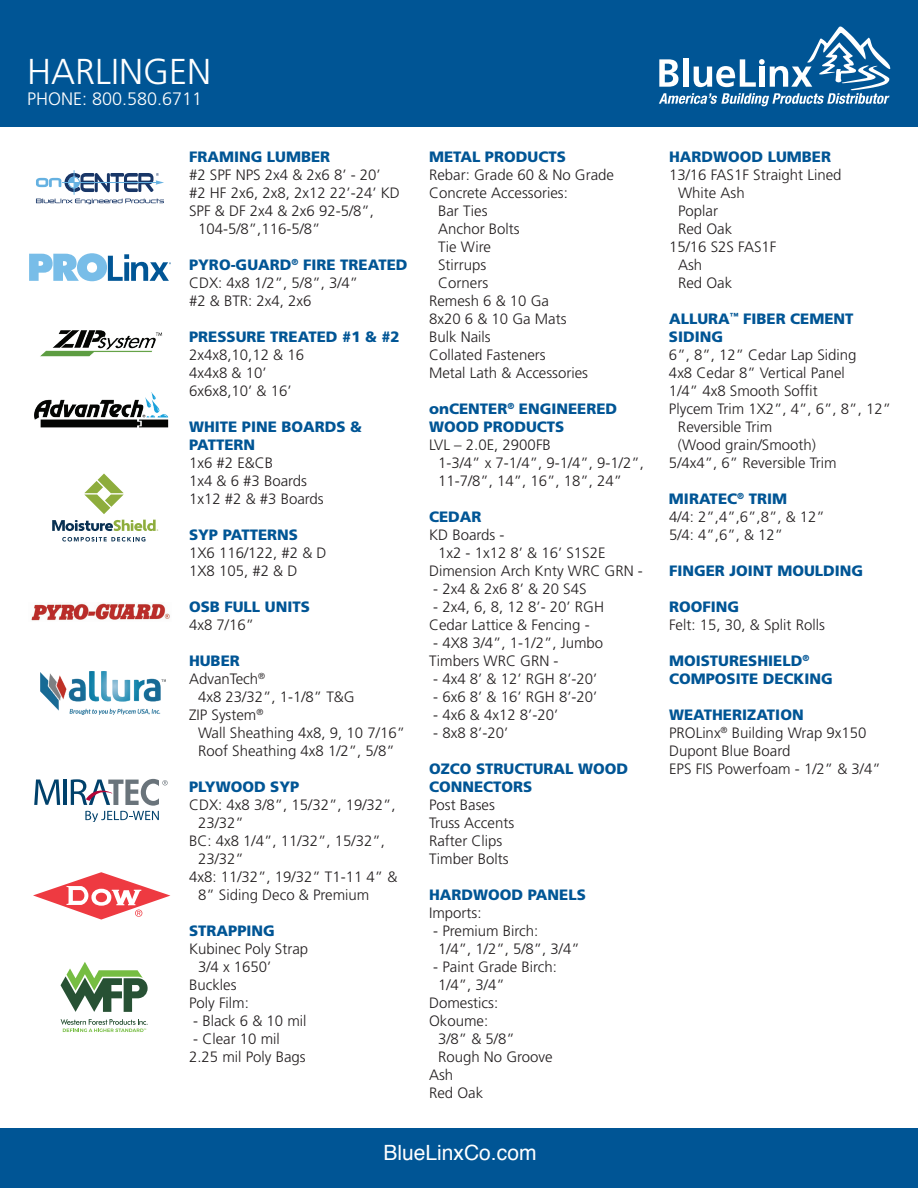
<style>
.page{position:relative;width:918px;height:1188px;background:#fff}
.page>*{position:absolute;margin:0;border:0;box-sizing:border-box;transform-origin:0 0}
.t1{font:300 36px "Frutiger LT Std";color:#fff}
.t2{font:21px "Helvetica";color:#fff}
.t3{font:300 18px "Frutiger LT Std";color:#fff}
.t4{font:300 15px/18px "Frutiger LT Std";color:#231f20}
.t5{font:900 15px/18px "Frutiger LT Std";color:#005595}
.s1{font-weight:900;color:#005595}
</style>
<div class="page">
<div style="left:0;top:0;width:918px;height:127px;background:#005595"></div>
<div style="left:0;top:1128px;width:918px;height:60px;background:#005595"></div>
<svg style="left:659px;top:27px;width:231px;height:79px"></svg>
<svg style="left:84px;top:474px;width:40px;height:40px"></svg>
<svg style="left:52px;top:520px;width:106px;height:11px"></svg>
<svg style="left:62px;top:537px;width:83px;height:5px"></svg>
<svg style="left:36px;top:170px;width:128px;height:34px"></svg>
<img style="left:31px;top:603px;width:139px;height:18px">
<img style="left:41px;top:672px;width:125px;height:42px">
<svg style="left:34px;top:780px;width:26px;height:25px"></svg>
<hr style="left:64px;top:780px;width:3px;height:25px;background:#00416b">
<svg style="left:71px;top:779px;width:97px;height:43px"></svg>
<svg style="left:33px;top:872px;width:137px;height:48px"></svg>
<svg style="left:29px;top:253px;width:142px;height:28px"></svg>
<img style="left:34px;top:392px;width:135px;height:36px">
<img style="left:40px;top:330px;width:123px;height:27px">
<svg style="left:61px;top:962px;width:87px;height:50px"></svg>
<svg style="left:61px;top:1019px;width:87px;height:13px"></svg>
<h1 class="t1" style="left:27px;top:51px;width:186px">HARLINGEN</h1>
<p class="t3" style="left:27px;top:89px;width:177px">PHONE: 800.580.6711</p>
<p class="t5" style="left:189px;top:148px;width:143px">FRAMING LUMBER</p>
<p class="t4" style="left:189px;top:166px;width:193px">#2 SPF NPS 2x4 &amp; 2x6 8’ - 20’</p>
<p class="t4" style="left:189px;top:184px;width:212px">#2 HF 2x6, 2x8, 2x12 22’-24’ KD</p>
<p class="t4" style="left:189px;top:202px;width:187px">SPF &amp; DF 2x4 &amp; 2x6 92-5/8”,</p>
<p class="t4" style="left:198px;top:220px;width:124px">104-5/8”,116-5/8”</p>
<p class="t4" style="left:189px;top:256px;width:220px"><span class="s1">PYRO-GUARD</span><sup>®</sup> <span class="s1">FIRE TREATED<br></span>CDX: 4x8 1/2”, 5/8”, 3/4”<br>#2 &amp; BTR: 2x4, 2x6</p>
<p class="t5" style="left:189px;top:328px;width:212px">PRESSURE TREATED #1 &amp; #2</p>
<p class="t4" style="left:189px;top:346px;width:117px">2x4x8,10,12 &amp; 16<br>4x4x8 &amp; 10’<br>6x6x8,10’ &amp; 16’</p>
<p class="t5" style="left:189px;top:418px;width:174px">WHITE PINE BOARDS &amp;<br>PATTERN</p>
<p class="t4" style="left:189px;top:454px;width:136px">1x6 #2 E&amp;CB<br>1x4 &amp; 6 #3 Boards<br>1x12 #2 &amp; #3 Boards</p>
<p class="t5" style="left:189px;top:526px;width:111px">SYP PATTERNS</p>
<p class="t4" style="left:189px;top:544px;width:139px">1X6 116/122, #2 &amp; D<br>1X8 105, #2 &amp; D</p>
<p class="t5" style="left:189px;top:598px;width:122px">OSB FULL UNITS</p>
<p class="t4" style="left:189px;top:616px;width:67px">4x8 7/16”</p>
<p class="t5" style="left:189px;top:652px;width:52px">HUBER</p>
<p class="t4" style="left:189px;top:670px;width:78px">AdvanTech<sup>®</sup></p>
<p class="t4" style="left:198px;top:688px;width:158px">4x8 23/32”, 1-1/8” T&amp;G</p>
<p class="t4" style="left:189px;top:706px;width:76px">ZIP System<sup>®</sup></p>
<p class="t4" style="left:198px;top:724px;width:209px">Wall Sheathing 4x8, 9, 10 7/16”</p>
<p class="t4" style="left:198px;top:742px;width:198px">Roof Sheathing 4x8 1/2”, 5/8”</p>
<p class="t5" style="left:189px;top:778px;width:112px">PLYWOOD SYP</p>
<p class="t4" style="left:189px;top:796px;width:208px">CDX: 4x8 3/8”, 15/32”, 19/32”,</p>
<p class="t4" style="left:198px;top:814px;width:47px">23/32”</p>
<p class="t4" style="left:189px;top:832px;width:197px">BC: 4x8 1/4”, 11/32”, 15/32”,</p>
<p class="t4" style="left:198px;top:850px;width:47px">23/32”</p>
<p class="t4" style="left:189px;top:868px;width:210px">4x8: 11/32”, 19/32” T1-11 4” &amp;</p>
<p class="t4" style="left:198px;top:886px;width:173px">8” Siding Deco &amp; Premium</p>
<p class="t5" style="left:189px;top:922px;width:87px">STRAPPING</p>
<p class="t4" style="left:189px;top:940px;width:121px">Kubinec Poly Strap</p>
<p class="t4" style="left:198px;top:958px;width:75px">3/4 x 1650’</p>
<p class="t4" style="left:189px;top:976px;width:49px">Buckles</p>
<p class="t4" style="left:189px;top:994px;width:61px">Poly Film:</p>
<p class="t4" style="left:193px;top:1012px;width:115px">- Black 6 &amp; 10 mil</p>
<p class="t4" style="left:189px;top:1030px;width:118px">- Clear 10 mil<br>2.25 mil Poly Bags</p>
<p class="t5" style="left:429px;top:148px;width:138px">METAL PRODUCTS</p>
<p class="t4" style="left:429px;top:166px;width:187px">Rebar: Grade 60 &amp; No Grade</p>
<p class="t4" style="left:429px;top:184px;width:140px">Concrete Accessories:</p>
<p class="t4" style="left:438px;top:202px;width:51px">Bar Ties</p>
<p class="t4" style="left:438px;top:220px;width:83px">Anchor Bolts</p>
<p class="t4" style="left:438px;top:238px;width:54px">Tie Wire</p>
<p class="t4" style="left:438px;top:256px;width:50px">Stirrups</p>
<p class="t4" style="left:438px;top:274px;width:52px">Corners</p>
<p class="t4" style="left:429px;top:292px;width:122px">Remesh 6 &amp; 10 Ga</p>
<p class="t4" style="left:429px;top:310px;width:139px">8x20 6 &amp; 10 Ga Mats</p>
<p class="t4" style="left:429px;top:328px;width:63px">Bulk Nails</p>
<p class="t4" style="left:429px;top:346px;width:118px">Collated Fasteners</p>
<p class="t4" style="left:429px;top:364px;width:161px">Metal Lath &amp; Accessories</p>
<p class="t5" style="left:429px;top:400px;width:190px">onCENTER<sup>®</sup> ENGINEERED<br>WOOD PRODUCTS</p>
<p class="t4" style="left:438px;top:436px;width:207px;text-indent:-9px">LVL – 2.0E, 2900FB<br>1-3/4” x 7-1/4”, 9-1/4”, 9-1/2”,<br>11-7/8”, 14”, 16”, 18”, 24”</p>
<p class="t5" style="left:429px;top:508px;width:54px">CEDAR</p>
<p class="t4" style="left:429px;top:526px;width:77px">KD Boards -</p>
<p class="t4" style="left:438px;top:544px;width:169px">1x2 - 1x12 8’ &amp; 16’ S1S2E</p>
<p class="t4" style="left:429px;top:562px;width:215px">Dimension Arch Knty WRC GRN -</p>
<p class="t4" style="left:433px;top:580px;width:155px">- 2x4 &amp; 2x6 8’ &amp; 20 S4S</p>
<p class="t4" style="left:429px;top:598px;width:177px">- 2x4, 6, 8, 12 8’- 20’ RGH<br>Cedar Lattice &amp; Fencing -</p>
<p class="t4" style="left:429px;top:634px;width:176px">- 4X8 3/4”, 1-1/2”, Jumbo<br>Timbers WRC GRN -</p>
<p class="t4" style="left:433px;top:670px;width:166px">- 4x4 8’ &amp; 12’ RGH 8’-20’</p>
<p class="t4" style="left:433px;top:688px;width:166px">- 6x6 8’ &amp; 16’ RGH 8’-20’</p>
<p class="t4" style="left:433px;top:706px;width:127px">- 4x6 &amp; 4x12 8’-20’</p>
<p class="t4" style="left:433px;top:724px;width:77px">- 8x8 8’-20’</p>
<p class="t5" style="left:429px;top:760px;width:201px">OZCO STRUCTURAL WOOD<br>CONNECTORS</p>
<p class="t4" style="left:429px;top:796px;width:87px">Post Bases<br>Truss Accents<br>Rafter Clips<br>Timber Bolts</p>
<p class="t5" style="left:429px;top:886px;width:158px">HARDWOOD PANELS</p>
<p class="t4" style="left:429px;top:904px;width:54px">Imports:</p>
<p class="t4" style="left:438px;top:922px;width:143px;text-indent:-5px">- Premium Birch:<br>1/4”, 1/2”, 5/8”, 3/4”</p>
<p class="t4" style="left:433px;top:958px;width:125px">- Paint Grade Birch:</p>
<p class="t4" style="left:438px;top:976px;width:68px">1/4”, 3/4”</p>
<p class="t4" style="left:429px;top:994px;width:71px">Domestics:</p>
<p class="t4" style="left:429px;top:1012px;width:61px">Okoume:</p>
<p class="t4" style="left:438px;top:1030px;width:78px">3/8” &amp; 5/8”</p>
<p class="t4" style="left:438px;top:1048px;width:116px">Rough No Groove</p>
<p class="t4" style="left:429px;top:1066px;width:26px">Ash</p>
<p class="t4" style="left:429px;top:1084px;width:56px">Red Oak</p>
<h2 class="t2" style="left:384px;top:1136px;width:154px">BlueLinxCo.com</h2>
<p class="t5" style="left:669px;top:148px;width:164px">HARDWOOD LUMBER</p>
<p class="t4" style="left:669px;top:166px;width:174px">13/16 FAS1F Straight Lined</p>
<p class="t4" style="left:678px;top:184px;width:68px">White Ash</p>
<p class="t4" style="left:678px;top:202px;width:42px">Poplar</p>
<p class="t4" style="left:678px;top:220px;width:56px">Red Oak</p>
<p class="t4" style="left:669px;top:238px;width:109px">15/16 S2S FAS1F</p>
<p class="t4" style="left:678px;top:256px;width:26px">Ash</p>
<p class="t4" style="left:678px;top:274px;width:56px">Red Oak</p>
<p class="t5" style="left:669px;top:310px;width:186px">ALLURA<sup>™</sup> FIBER CEMENT<br>SIDING</p>
<p class="t4" style="left:669px;top:346px;width:189px">6”, 8”, 12” Cedar Lap Siding</p>
<p class="t4" style="left:669px;top:364px;width:177px">4x8 Cedar 8” Vertical Panel</p>
<p class="t4" style="left:669px;top:382px;width:150px">1/4” 4x8 Smooth Soffit</p>
<p class="t4" style="left:669px;top:400px;width:224px">Plycem Trim 1X2”, 4”, 6”, 8”, 12”</p>
<p class="t4" style="left:678px;top:418px;width:96px">Reversible Trim</p>
<p class="t4" style="left:678px;top:436px;width:140px">(Wood grain/Smooth)</p>
<p class="t4" style="left:669px;top:454px;width:169px">5/4x4”, 6” Reversible Trim</p>
<p class="t4" style="left:669px;top:490px;width:157px"><span class="s1">MIRATEC</span><sup>®</sup> <span class="s1">TRIM<br></span>4/4: 2”,4”,6”,8”, &amp; 12”<br>5/4: 4”,6”, &amp; 12”</p>
<p class="t5" style="left:669px;top:562px;width:196px">FINGER JOINT MOULDING</p>
<p class="t5" style="left:669px;top:598px;width:72px">ROOFING</p>
<p class="t4" style="left:669px;top:616px;width:157px">Felt: 15, 30, &amp; Split Rolls</p>
<p class="t5" style="left:669px;top:652px;width:165px">MOISTURESHIELD<sup>®<br></sup>COMPOSITE DECKING</p>
<p class="t4" style="left:669px;top:706px;width:213px"><span class="s1">WEATHERIZATION<br></span>PROLinx<sup>®</sup> Building Wrap 9x150<br>Dupont Blue Board<br>EPS FIS Powerfoam - 1/2” &amp; 3/4”</p>
</div>
